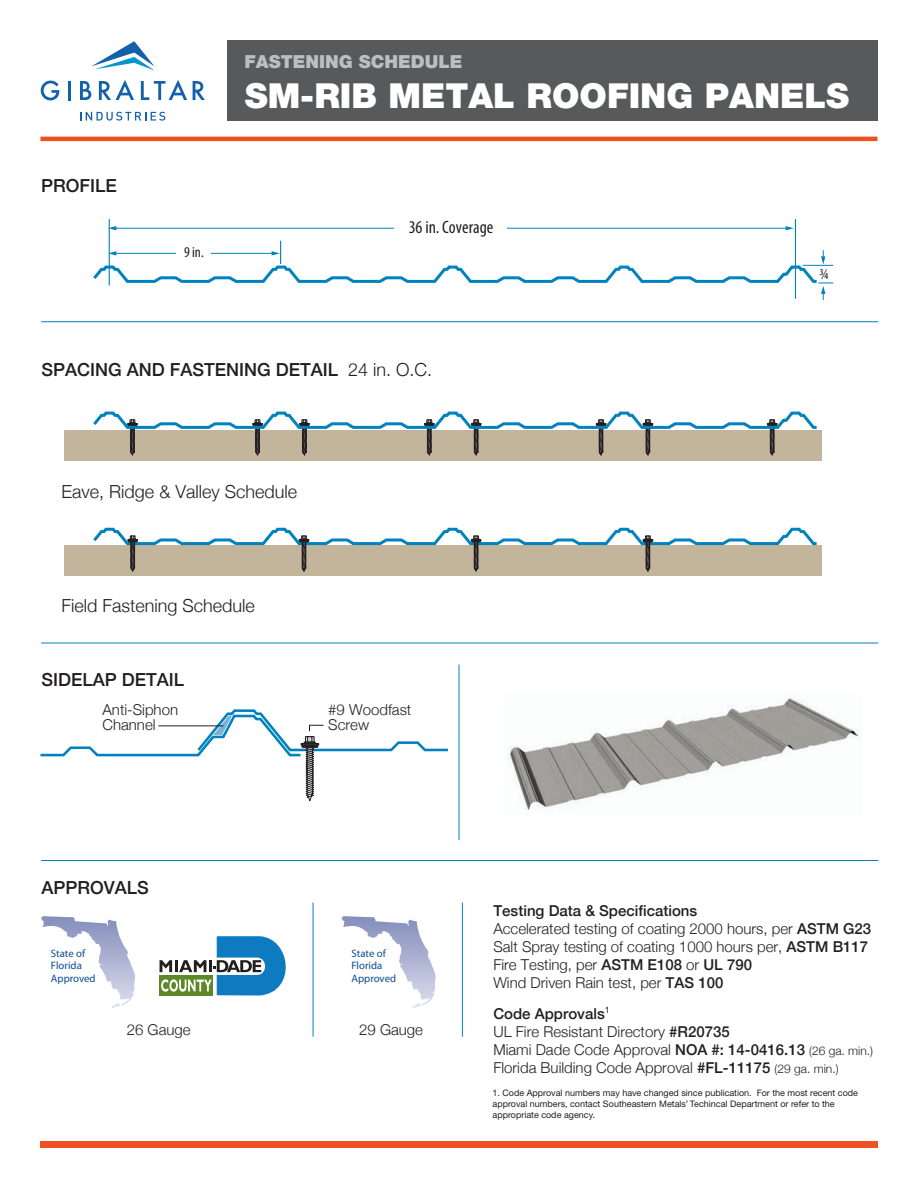
<style>
.page{position:relative;width:918px;height:1188px;background:#fff}
.page>*{position:absolute;margin:0;border:0;box-sizing:border-box;transform-origin:0 0}
.t1{font:900 34.5px "Helvetica Neue";color:#fff}
.t2{font:500 18px "Helvetica Neue";color:#231f20}
.t3{font:300 18px "Helvetica Neue";color:#231f20}
.t4{font:900 18px "Helvetica Neue";color:#bcbec0}
.t5{font:condensed 18px "Myriad Pro";color:#221e1f}
.t6{font:300 15px/18px "Helvetica Neue";color:#231f20}
.t7{font:condensed 15px "Myriad Pro";color:#221e1f}
.t8{font:10.8px/12.6px "Myriad Pro";color:#0d4c91}
.t9{font:9px/10.8px "Helvetica Neue";color:#221e1f}
.s1{font-weight:300}
.s2{font-weight:500}
.s3{font-size:12px}
</style>
<div class="page">
<div style="left:40px;top:1141px;width:838px;height:6px;background:#f05123"></div>
<hr style="left:41px;top:321px;width:837px;height:1px;background:#0082be">
<hr style="left:41px;top:643px;width:837px;height:1px;background:#0082be">
<hr style="left:115px;top:228px;width:672px;height:1px;background:#0082be">
<svg style="left:108px;top:226px;width:8px;height:4px"></svg>
<svg style="left:786px;top:226px;width:8px;height:4px"></svg>
<div style="left:395px;top:217px;width:112px;height:24px;background:#fff"></div>
<hr style="left:109px;top:219px;width:1px;height:66px;background:#0082be">
<hr style="left:795px;top:219px;width:1px;height:80px;background:#0082be">
<svg style="left:93px;top:241px;width:740px;height:59px"></svg>
<hr style="left:41px;top:860px;width:837px;height:1px;background:#0082be">
<div style="left:64px;top:430px;width:758px;height:30px;background:#c3b59b"></div>
<div style="left:64px;top:545px;width:758px;height:31px;background:#c3b59b"></div>
<hr style="left:459px;top:665px;width:1px;height:175px;background:#0082be">
<img style="left:509px;top:698px;width:351px;height:112px">
<svg style="left:41px;top:917px;width:39px;height:21px"></svg>
<div style="left:159px;top:975px;width:54px;height:20px;background:#5d8827"></div>
<svg style="left:160px;top:936px;width:126px;height:60px"></svg>
<svg style="left:342px;top:917px;width:38px;height:21px"></svg>
<hr style="left:313px;top:903px;width:1px;height:134px;background:#0082be">
<hr style="left:462px;top:903px;width:1px;height:134px;background:#0082be">
<svg style="left:40px;top:709px;width:408px;height:93px"></svg>
<svg style="left:93px;top:527px;width:724px;height:45px"></svg>
<svg style="left:93px;top:411px;width:724px;height:45px"></svg>
<div style="left:227px;top:41px;width:650px;height:80px;background:#58595b"></div>
<hr style="left:40px;top:137px;width:837px;height:4px;background:#f05123">
<svg style="left:41px;top:81px;width:18px;height:19px"></svg>
<hr style="left:68px;top:81px;width:3px;height:19px;background:#1361aa">
<svg style="left:80px;top:81px;width:11px;height:19px"></svg>
<svg style="left:99px;top:80px;width:35px;height:20px"></svg>
<svg style="left:141px;top:80px;width:46px;height:20px"></svg>
<svg style="left:193px;top:81px;width:12px;height:19px"></svg>
<svg style="left:91px;top:41px;width:64px;height:30px"></svg>
<svg style="left:80px;top:112px;width:85px;height:9px"></svg>
<p class="t2" style="left:41px;top:171px;width:77px">PROFILE</p>
<p class="t4" style="left:244px;top:51px;width:220px">FASTENING SCHEDULE</p>
<h1 class="t1" style="left:245px;top:75px;width:606px">SM-RIB METAL ROOFING PANELS</h1>
<p class="t7" style="left:184px;top:243px;width:21px">9 in.</p>
<p class="t5" style="left:409px;top:217px;width:86px">36 in. Coverage</p>
<p class="t7" style="left:819px;top:265px;width:11px">¾</p>
<p class="t2" style="left:41px;top:355px;width:392px">SPACING AND FASTENING DETAIL <span class="s1">24 in. O.C.</span></p>
<p class="t3" style="left:62px;top:477px;width:237px">Eave, Ridge &amp; Valley Schedule</p>
<p class="t3" style="left:62px;top:591px;width:195px">Field Fastening Schedule</p>
<p class="t2" style="left:41px;top:665px;width:144px">SIDELAP DETAIL</p>
<p class="t6" style="left:103px;top:701px;width:77px;line-height:15px">Anti-Siphon<br>Channel</p>
<p class="t2" style="left:41px;top:873px;width:109px">APPROVALS</p>
<p class="t6" style="left:328px;top:701px;width:85px;line-height:15px">#9 Woodfast<br>Screw</p>
<p class="t8" style="left:51px;top:947px;width:46px">State of<br>Florida<br>Approved</p>
<p class="t8" style="left:352px;top:947px;width:46px">State of<br>Florida<br>Approved</p>
<p class="t6" style="left:127px;top:1020px;width:65px">26 Gauge</p>
<p class="t6" style="left:359px;top:1020px;width:65px">29 Gauge</p>
<p class="t6" style="left:493px;top:900px;width:379px"><span class="s2">Testing Data &amp; Specifications<br></span>Accelerated testing of coating 2000 hours, per <span class="s2">ASTM G23<br></span>Salt Spray testing of coating 1000 hours per, <span class="s2">ASTM B117<br></span>Fire Testing, per <span class="s2">ASTM E108</span> or <span class="s2">UL 790<br></span>Wind Driven Rain test, per <span class="s2">TAS 100</span></p>
<p class="t6" style="left:493px;top:1004px;width:381px"><span class="s2">Code Approvals</span><sup>1<br></sup>UL Fire Resistant Directory <span class="s2">#R20735<br></span>Miami Dade Code Approval <span class="s2">NOA #: 14-0416.13</span> <span class="s3">(26 ga. min.)<br></span>Florida Building Code Approval <span class="s2">#FL-11175</span> <span class="s3">(29 ga. min.)</span></p>
<p class="t9" style="left:492px;top:1088px;width:367px">1. Code Approval numbers may have changed since publication. For the most recent code approval numbers, contact Southeastern Metals’ Techincal Department or refer to the appropriate code agency.</p>
</div>
